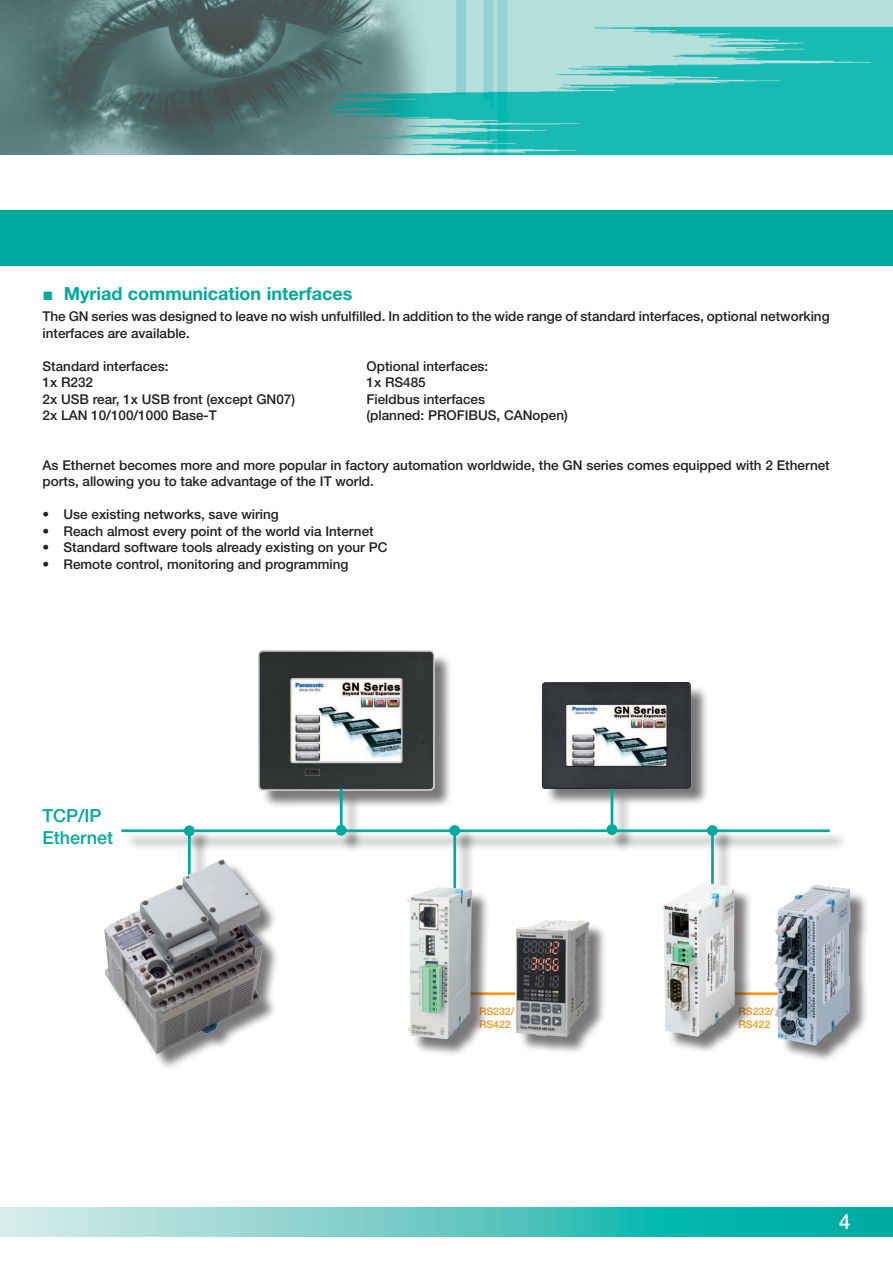
<style>
.page{position:relative;width:893px;height:1263px;background:#fff}
.page>*{position:absolute;margin:0;border:0;box-sizing:border-box;transform-origin:0 0}
.t1{font:500 21px "Helvetica Neue";color:#fff}
.t2{font:700 18px "Helvetica Neue";color:#00a99d}
.t3{font:500 18px/21.6px "Helvetica Neue";color:#00a99d}
.t4{font:500 13.5px/16.5px "Helvetica Neue";color:#231f20}
.t5{font:500 10.5px/12.6px "Helvetica Neue";color:#f7971d}
.s1{font-family:"Arial"}
</style>
<div class="page">
<div style="left:0;top:210px;width:893px;height:56px;background:#00a99d"></div>
<img style="left:0;top:0;width:893px;height:155px">
<svg style="left:0;top:1207px;width:893px;height:30px;background:#5fc8c3"></svg>
<div style="left:108px;top:653px;width:761px;height:418px;background:#231f20;opacity:.6"></div>
<img style="left:178px;top:650px;width:341px;height:165px">
<img style="left:516px;top:919px;width:73px;height:118px">
<img style="left:662px;top:882px;width:73px;height:155px">
<img style="left:509px;top:664px;width:226px;height:139px">
<hr style="left:121px;top:829px;width:709px;height:3px;background:#00a99d">
<hr style="left:188px;top:831px;width:3px;height:45px;background:#00a99d">
<div style="left:184px;top:825px;width:11px;height:11px;background:#00a99d;border-radius:50%"></div>
<hr style="left:340px;top:789px;width:3px;height:41px;background:#00a99d">
<div style="left:336px;top:825px;width:11px;height:11px;background:#00a99d;border-radius:50%"></div>
<hr style="left:611px;top:789px;width:2px;height:41px;background:#00a99d">
<div style="left:607px;top:824px;width:10px;height:11px;background:#00a99d;border-radius:50%"></div>
<hr style="left:453px;top:830px;width:3px;height:60px;background:#00a99d">
<div style="left:449px;top:825px;width:11px;height:11px;background:#00a99d;border-radius:50%"></div>
<hr style="left:711px;top:830px;width:3px;height:54px;background:#00a99d">
<div style="left:707px;top:825px;width:11px;height:11px;background:#00a99d;border-radius:50%"></div>
<img style="left:775px;top:884px;width:75px;height:161px">
<img style="left:407px;top:887px;width:65px;height:152px">
<img style="left:105px;top:859px;width:157px;height:194px">
<h2 class="t2" style="left:43px;top:287px;width:311px"><span class="s1">■</span> Myriad communication interfaces</h2>
<p class="t4" style="left:43px;top:309px;width:789px">The GN series was designed to leave no wish unfulfilled. In addition to the wide range of standard interfaces, optional networking interfaces are available.</p>
<p class="t4" style="left:43px;top:359px;width:128px">Standard interfaces:</p>
<p class="t4" style="left:367px;top:359px;width:123px">Optional interfaces:</p>
<p class="t4" style="left:43px;top:375px;width:52px">1x R232</p>
<p class="t4" style="left:367px;top:375px;width:61px">1x RS485</p>
<p class="t4" style="left:43px;top:392px;width:254px">2x USB rear, 1x USB front (except GN07)</p>
<p class="t4" style="left:367px;top:392px;width:120px">Fieldbus interfaces</p>
<p class="t4" style="left:43px;top:408px;width:176px">2x LAN 10/100/1000 Base-T</p>
<p class="t4" style="left:367px;top:408px;width:203px">(planned: PROFIBUS, CANopen)</p>
<p class="t4" style="left:43px;top:458px;width:789px">As Ethernet becomes more and more popular in factory automation worldwide, the GN series comes equipped with 2 Ethernet ports, allowing you to take advantage of the IT world.</p>
<p class="t4" style="left:43px;top:506px;width:238px">•฀ Use existing networks, save wiring</p>
<p class="t4" style="left:43px;top:522px;width:333px">•฀ Reach almost every point of the world via Internet</p>
<p class="t4" style="left:43px;top:539px;width:346px">•฀ Standard software tools already existing on your PC</p>
<p class="t4" style="left:43px;top:555px;width:308px">•฀ Remote control, monitoring and programming</p>
<h2 class="t3" style="left:43px;top:806px;width:72px">TCP/IP<br>Ethernet</h2>
<p class="t5" style="left:479px;top:1006px;width:37px">RS232/<br>RS422</p>
<p class="t5" style="left:738px;top:1006px;width:37px">RS232/<br>RS422</p>
<h1 class="t1" style="left:839px;top:1214px;width:13px">4</h1>
</div>
